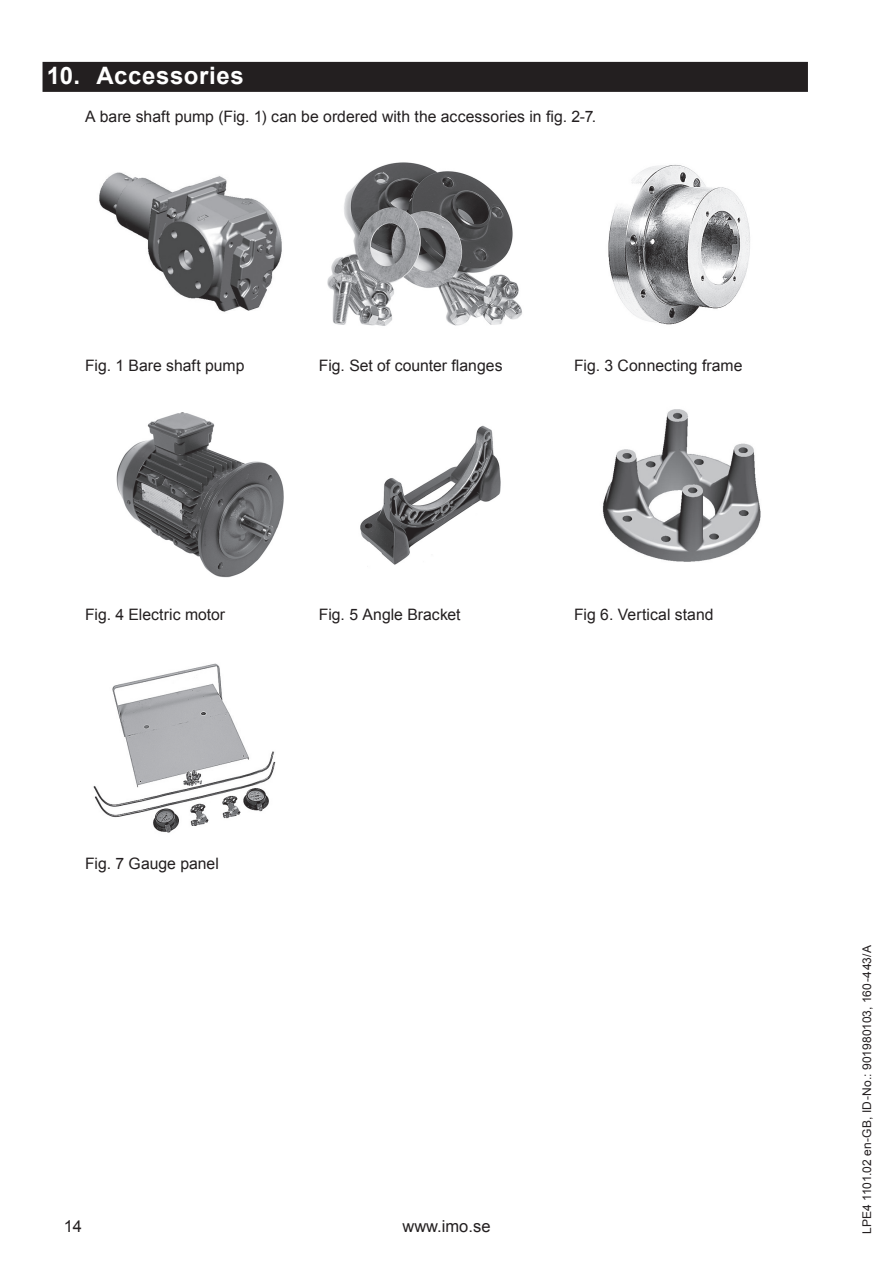
<style>
.page{position:relative;width:893px;height:1263px;background:#fff}
.page>*{position:absolute;margin:0;border:0;box-sizing:border-box;transform-origin:0 0}
.t1{font:700 24px "Arial";letter-spacing:.025em;color:#fff}
.t2{font:16.5px "Arial";color:#231f20}
.t3{font:15.75px "Arial";color:#231f20}
.t4{font:12px "Arial";letter-spacing:.01em;color:#231f20}
</style>
<div class="page">
<div style="left:43px;top:62px;width:765px;height:30px;background:#231f20"></div>
<img style="left:99px;top:172px;width:183px;height:140px">
<img style="left:327px;top:162px;width:195px;height:164px">
<img style="left:608px;top:164px;width:142px;height:161px">
<img style="left:116px;top:412px;width:168px;height:166px">
<img style="left:360px;top:425px;width:141px;height:140px">
<img style="left:602px;top:409px;width:159px;height:153px">
<img style="left:93px;top:663px;width:183px;height:170px">
<h1 class="t1" style="left:47px;top:60px;width:199px">10. Accessories</h1>
<p class="t3" style="left:85px;top:106px;width:513px">A bare shaft pump (Fig. 1) can be ordered with the accessories in fig. 2-7.</p>
<p class="t3" style="left:85px;top:355px;width:161px">Fig. 1 Bare shaft pump</p>
<p class="t3" style="left:319px;top:355px;width:185px">Fig. Set of counter flanges</p>
<p class="t3" style="left:574px;top:355px;width:170px">Fig. 3 Connecting frame</p>
<p class="t3" style="left:85px;top:604px;width:142px">Fig. 4 Electric motor</p>
<p class="t3" style="left:319px;top:604px;width:143px">Fig. 5 Angle Bracket</p>
<p class="t3" style="left:574px;top:604px;width:141px">Fig 6. Vertical stand</p>
<p class="t3" style="left:85px;top:853px;width:135px">Fig. 7 Gauge panel</p>
<p class="t2" style="left:64px;top:1216px;width:20px">14</p>
<p class="t2" style="left:402px;top:1216px;width:90px">www.imo.se</p>
<p class="t4" style="left:859px;top:1234px;width:290px;rotate:-90deg">LPE4 1101.02 en-GB, ID-No.: 901980103, 160-443/A</p>
</div>
